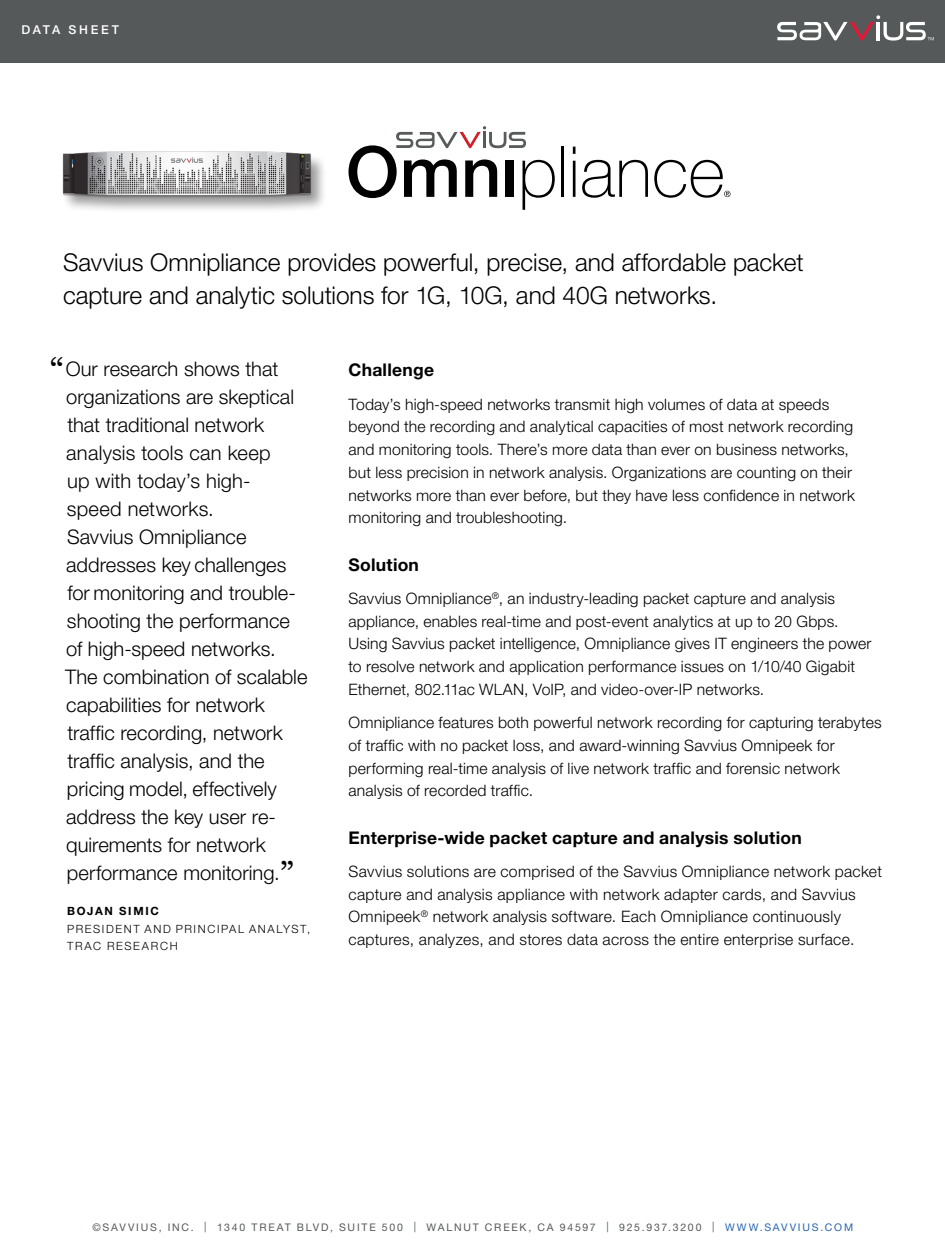
<style>
.page{position:relative;width:945px;height:1260px;background:#fff}
.page>*{position:absolute;margin:0;border:0;box-sizing:border-box;transform-origin:0 0}
.t1{font:300 24.5px/33.2px "Helvetica Neue LT Std";letter-spacing:-.005em;color:#000}
.t2{font:300 20.12px/28px "Helvetica Neue LT Std";color:#000}
.t3{font:700 17.5px "Helvetica Neue LT Std";letter-spacing:.015em;color:#000}
.t4{font:300 15.75px/22.8px "Helvetica Neue LT Std";letter-spacing:.01em;color:#000}
.t5{font:500 12.25px "Helvetica Neue LT Std";letter-spacing:.22em;color:#fff}
.t6{font:300 11.38px/17.5px "Helvetica Neue LT Std";letter-spacing:.145em;color:#000}
.t7{font:700 11.38px "Helvetica Neue LT Std";letter-spacing:.15em;color:#000}
.t8{font:10.5px "Helvetica Neue LT Std";letter-spacing:.17em;color:#565959}
.s1{font-family:"Georgia";font-weight:400;font-size:35px}
.s2{color:#2865b0}
</style>
<div class="page">
<div style="left:61px;top:152px;width:266px;height:63px;background:#000;opacity:.4"></div>
<img style="left:61px;top:152px;width:252px;height:47px">
<div style="left:0;top:0;width:945px;height:63px;background:#565959"></div>
<svg style="left:777px;top:15px;width:157px;height:26px"></svg>
<hr style="left:562px;top:147px;width:2px;height:50px;background:#000">
<svg style="left:573px;top:147px;width:3px;height:7px"></svg>
<hr style="left:573px;top:161px;width:3px;height:36px;background:#000">
<svg style="left:582px;top:160px;width:66px;height:38px"></svg>
<svg style="left:654px;top:160px;width:76px;height:38px"></svg>
<svg style="left:349px;top:126px;width:206px;height:84px"></svg>
<p class="t5" style="left:22px;top:23px;width:99px">DATA SHEET</p>
<h1 class="t1" style="left:63px;top:245px;width:742px">Savvius Omnipliance provides powerful, precise, and affordable packet capture and analytic solutions for 1G, 10G, and 40G networks.</h1>
<p class="t2" style="left:65px;top:355px;width:244px;text-indent:-15px"><span class="s1">“</span>Our research shows that organizations are skeptical that traditional network analysis tools can keep<br>up with today’s high&shy;speed networks.<br>Savvius Omnipliance addresses key challenges for monitoring and trouble&shy;shooting the performance of high-speed networks.<br>The combination of scalable capabilities for network traffic recording, network traffic analysis, and the pricing model, effectively address the key user re&shy;quirements for network performance monitoring.<span class="s1">”</span></p>
<p class="t7" style="left:67px;top:904px;width:93px">BOJAN SIMIC</p>
<p class="t6" style="left:67px;top:920px;width:245px">PRESIDENT AND PRINCIPAL ANALYST,<br>TRAC RESEARCH</p>
<p class="t3" style="left:349px;top:359px;width:87px">Challenge</p>
<p class="t4" style="left:349px;top:392px;width:508px">Today’s high-speed networks transmit high volumes of data at speeds beyond the recording and analytical capacities of most network recording and monitoring tools. There’s more data than ever on business networks, but less precision in network analysis. Organizations are counting on their networks more than ever before, but they have less confidence in network monitoring and troubleshooting.</p>
<p class="t3" style="left:349px;top:554px;width:72px">Solution</p>
<p class="t4" style="left:349px;top:587px;width:524px">Savvius Omnipliance<sup>®</sup>, an industry-leading packet capture and analysis appliance, enables real-time and post-event analytics at up to 20 Gbps.<br>Using Savvius packet intelligence, Omnipliance gives IT engineers the power to resolve network and application performance issues on 1/10/40 Gigabit Ethernet, 802.11ac WLAN, VoIP, and video-over-IP networks.</p>
<p class="t4" style="left:349px;top:711px;width:535px">Omnipliance features both powerful network recording for capturing terabytes of traffic with no packet loss, and award-winning Savvius Omnipeek for performing real-time analysis of live network traffic and forensic network analysis of recorded traffic.</p>
<p class="t3" style="left:349px;top:827px;width:455px">Enterprise-wide packet capture and analysis solution</p>
<p class="t4" style="left:349px;top:860px;width:535px">Savvius solutions are comprised of the Savvius Omnipliance network packet capture and analysis appliance with network adapter cards, and Savvius Omnipeek<sup>®</sup> network analysis software. Each Omnipliance continuously captures, analyzes, and stores data across the entire enterprise surface.</p>
<p class="t8" style="left:92px;top:1221px;width:762px">©SAVVIUS, INC. | 1340 TREAT BLVD, SUITE 500 | WALNUT CREEK, CA 94597 | 925.937.3200 | <span class="s2">WWW.SAVVIUS.COM</span></p>
</div>
